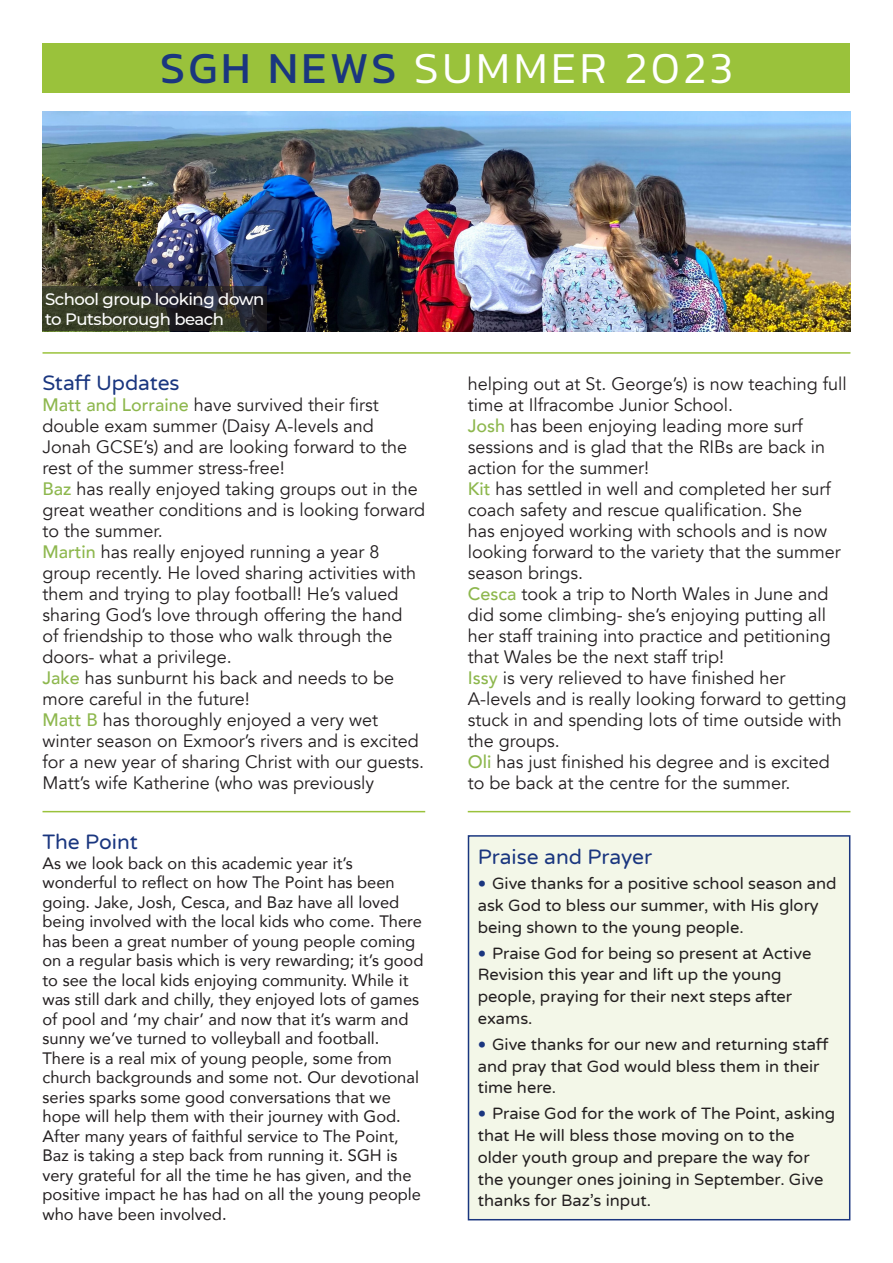
<style>
.page{position:relative;width:893px;height:1263px;background:#fff}
.page>*{position:absolute;margin:0;border:0;box-sizing:border-box;transform-origin:0 0}
.t1{font:300 45px "Kanit";letter-spacing:.08em;color:#fff}
.t2{font:21px "Varela Round";color:#1a367f}
.t3{font:18px/21px "Avenir";color:#231f20}
.t4{font:16.5px/19.5px "Avenir";color:#231f20}
.t5{font:16.5px/21.8px "Varela Round";color:#231f20}
.t6{font:500 16.5px/19.5px "Montserrat";letter-spacing:-.03em;color:#fff}
.s1{font-weight:400;color:#1a367f}
.s2{font-weight:500;color:#8db74d}
.s3{font-size:22.5px;color:#1a367f}
</style>
<div class="page">
<div style="left:43px;top:43px;width:807px;height:49px;background:#9ac23b"></div>
<hr style="left:43px;top:811px;width:382px;height:1px;background:#9ac23b">
<div style="left:468px;top:836px;width:382px;height:384px;background:#f3f7e8"></div>
<div style="left:468px;top:835px;width:382px;height:385px;border:2px solid #1a367f"></div>
<hr style="left:468px;top:811px;width:382px;height:1px;background:#9ac23b">
<img style="left:43px;top:112px;width:807px;height:220px">
<hr style="left:43px;top:352px;width:807px;height:2px;background:#9ac23b">
<svg style="left:43px;top:286px;width:224px;height:45px;background:#2e3128"></svg>
<p class="t1" style="left:160px;top:37px;width:574px"><span class="s1">SGH NEWS</span> SUMMER 2023</p>
<p class="t6" style="left:45px;top:289px;width:221px">School group looking down to Putsborough beach</p>
<p class="t2" style="left:43px;top:369px;width:139px">Staff Updates</p>
<p class="t3" style="left:43px;top:395px;width:366px"><span class="s2">Matt and Lorraine</span> have survived their first double exam summer (Daisy A-levels and Jonah GCSE’s) and are looking forward to the rest of the summer stress-free!</p>
<p class="t3" style="left:43px;top:479px;width:384px"><span class="s2">Baz</span> has really enjoyed taking groups out in the great weather conditions and is looking forward to the summer.</p>
<p class="t3" style="left:43px;top:542px;width:375px"><span class="s2">Martin</span> has really enjoyed running a year 8 group recently. He loved sharing activities with them and trying to play football! He’s valued sharing God’s love through offering the hand of friendship to those who walk through the doors- what a privilege.</p>
<p class="t3" style="left:43px;top:668px;width:353px"><span class="s2">Jake</span> has sunburnt his back and needs to be more careful in the future!</p>
<p class="t3" style="left:43px;top:710px;width:383px"><span class="s2">Matt B</span> has thoroughly enjoyed a very wet winter season on Exmoor’s rivers and is excited for a new year of sharing Christ with our guests.<br>Matt’s wife Katherine (who was previously</p>
<p class="t3" style="left:468px;top:373px;width:381px">helping out at St. George’s) is now teaching full time at Ilfracombe Junior School.</p>
<p class="t3" style="left:468px;top:415px;width:359px"><span class="s2">Josh</span> has been enjoying leading more surf sessions and is glad that the RIBs are back in action for the summer!</p>
<p class="t3" style="left:468px;top:478px;width:374px"><span class="s2">Kit</span> has settled in well and completed her surf coach safety and rescue qualification. She<br>has enjoyed working with schools and is now looking forward to the variety that the summer season brings.</p>
<p class="t3" style="left:468px;top:583px;width:365px"><span class="s2">Cesca</span> took a trip to North Wales in June and did some climbing- she’s enjoying putting all her staff training into practice and petitioning that Wales be the next staff trip!</p>
<p class="t3" style="left:468px;top:667px;width:380px"><span class="s2">Issy</span> is very relieved to have finished her A-levels and is really looking forward to getting stuck in and spending lots of time outside with the groups.</p>
<p class="t3" style="left:468px;top:751px;width:363px"><span class="s2">Oli</span> has just finished his degree and is excited to be back at the centre for the summer.</p>
<p class="t2" style="left:43px;top:828px;width:97px">The Point</p>
<p class="t4" style="left:43px;top:853px;width:382px">As we look back on this academic year it’s wonderful to reflect on how The Point has been going. Jake, Josh, Cesca, and Baz have all loved being involved with the local kids who come. There has been a great number of young people coming on a regular basis which is very rewarding; it’s good to see the local kids enjoying community. While it was still dark and chilly, they enjoyed lots of games of pool and ‘my chair’ and now that it’s warm and sunny we’ve turned to volleyball and football.<br>There is a real mix of young people, some from church backgrounds and some not. Our devotional series sparks some good conversations that we hope will help them with their journey with God.<br>After many years of faithful service to The Point, Baz is taking a step back from running it. SGH is very grateful for all the time he has given, and the positive impact he has had on all the young people who have been involved.</p>
<p class="t2" style="left:478px;top:843px;width:176px">Praise and Prayer</p>
<p class="t5" style="left:478px;top:872px;width:360px"><span class="s3">•</span> Give thanks for a positive school season and ask God to bless our summer, with His glory being shown to the young people.</p>
<p class="t5" style="left:478px;top:942px;width:335px"><span class="s3">•</span> Praise God for being so present at Active<br>Revision this year and lift up the young people, praying for their next steps after exams.</p>
<p class="t5" style="left:478px;top:1033px;width:352px"><span class="s3">•</span> Give thanks for our new and returning staff and pray that God would bless them in their time here.</p>
<p class="t5" style="left:478px;top:1102px;width:359px"><span class="s3">•</span> Praise God for the work of The Point, asking that He will bless those moving on to the older youth group and prepare the way for the younger ones joining in September. Give thanks for Baz’s input.</p>
</div>
